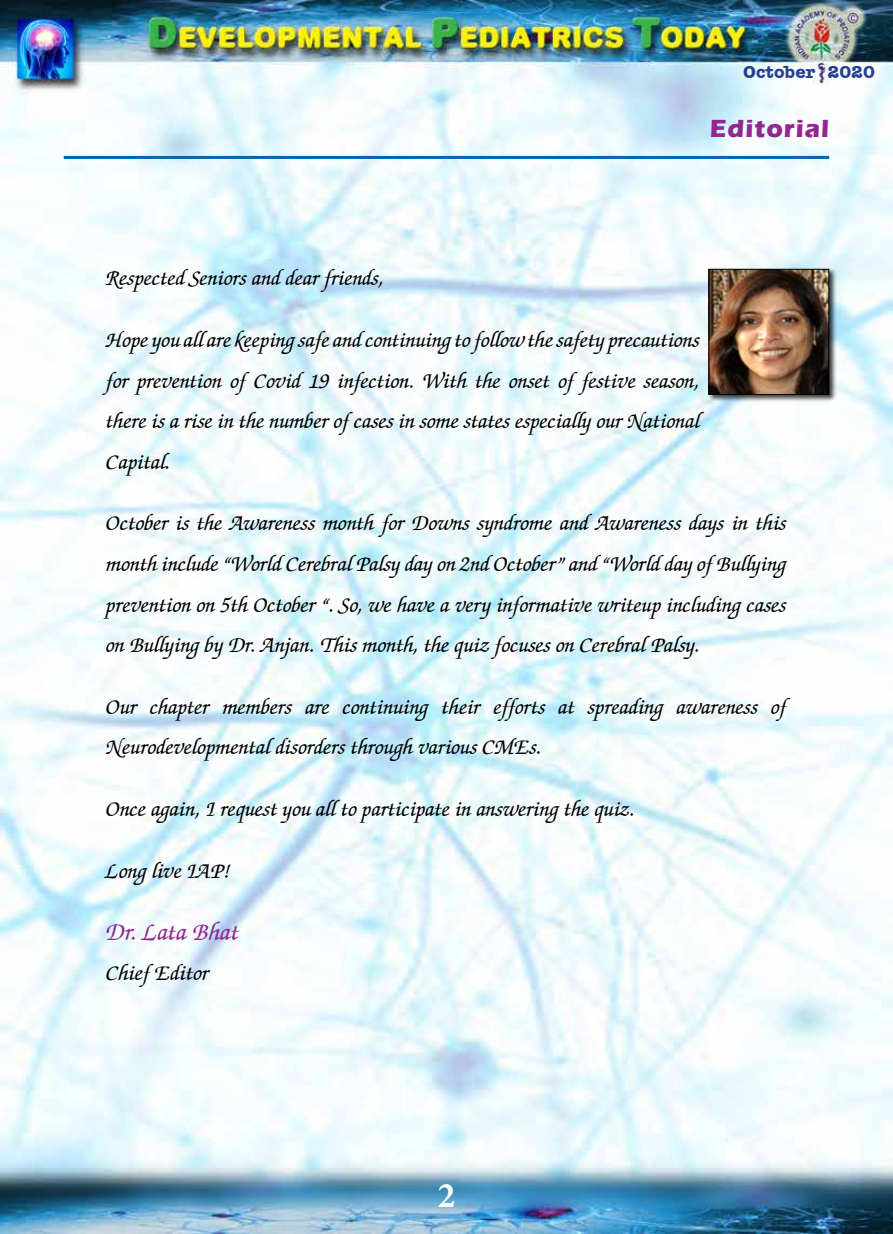
<style>
.page{position:relative;width:893px;height:1234px;background:#fff}
.page>*{position:absolute;margin:0;border:0;box-sizing:border-box;transform-origin:0 0}
.t1{font:700 36px "Minion Pro";color:#fff}
.t2{font:italic 500 25.5px "Zapf Chancery IT Cby BT";color:#92278f}
.t3{font:700 25.5px "Eras ITC";letter-spacing:.04em;color:#92278f}
.t4{font:italic 500 22.5px/40.5px "Zapf Chancery IT Cby BT";color:#000;text-align:justify}
.t5{font:700 18px "Amer Typewriter IT Cby BT";color:#25408f}
</style>
<div class="page">
<img style="left:0;top:0;width:893px;height:1233px">
<svg style="left:742px;top:63px;width:75px;height:17px"></svg>
<svg style="left:826px;top:64px;width:50px;height:16px"></svg>
<div style="left:707px;top:267px;width:130px;height:135px;background:#000;opacity:.75"></div>
<img style="left:710px;top:271px;width:117px;height:122px">
<div style="left:708px;top:269px;width:121px;height:126px;border:1px solid #000"></div>
<hr style="left:64px;top:156px;width:765px;height:3px;background:#0065b2">
<p class="t5" style="left:743px;top:60px;width:133px">October 2020</p>
<p class="t3" style="left:710px;top:114px;width:121px">Editorial</p>
<p class="t4" style="left:106px;top:259px;width:279px">Respected Seniors and dear friends,</p>
<p class="t4" style="left:106px;top:321px;width:595px">Hope you all are keeping safe and continuing to follow the safety precautions for prevention of Covid 19 infection. With the onset of festive season, there is a rise in the number of cases in some states especially our National Capital.</p>
<p class="t4" style="left:106px;top:504px;width:682px">October is the Awareness month for Downs syndrome and Awareness days in this month include “World Cerebral Palsy day on 2nd October” and “World day of Bullying prevention on 5th October “. So, we have a very informative writeup including cases on Bullying by Dr. Anjan. This month, the quiz focuses on Cerebral Palsy.</p>
<p class="t4" style="left:106px;top:687px;width:682px">Our chapter members are continuing their efforts at spreading awareness of<br>Neurodevelopmental disorders through various CMEs.</p>
<p class="t4" style="left:106px;top:789px;width:530px">Once again, I request you all to participate in answering the quiz.</p>
<p class="t4" style="left:106px;top:851px;width:126px">Long live IAP!</p>
<p class="t2" style="left:106px;top:918px;width:135px">Dr. Lata Bhat</p>
<p class="t4" style="left:106px;top:953px;width:104px">Chief Editor</p>
<h1 class="t1" style="left:437px;top:1169px;width:19px">2</h1>
</div>
